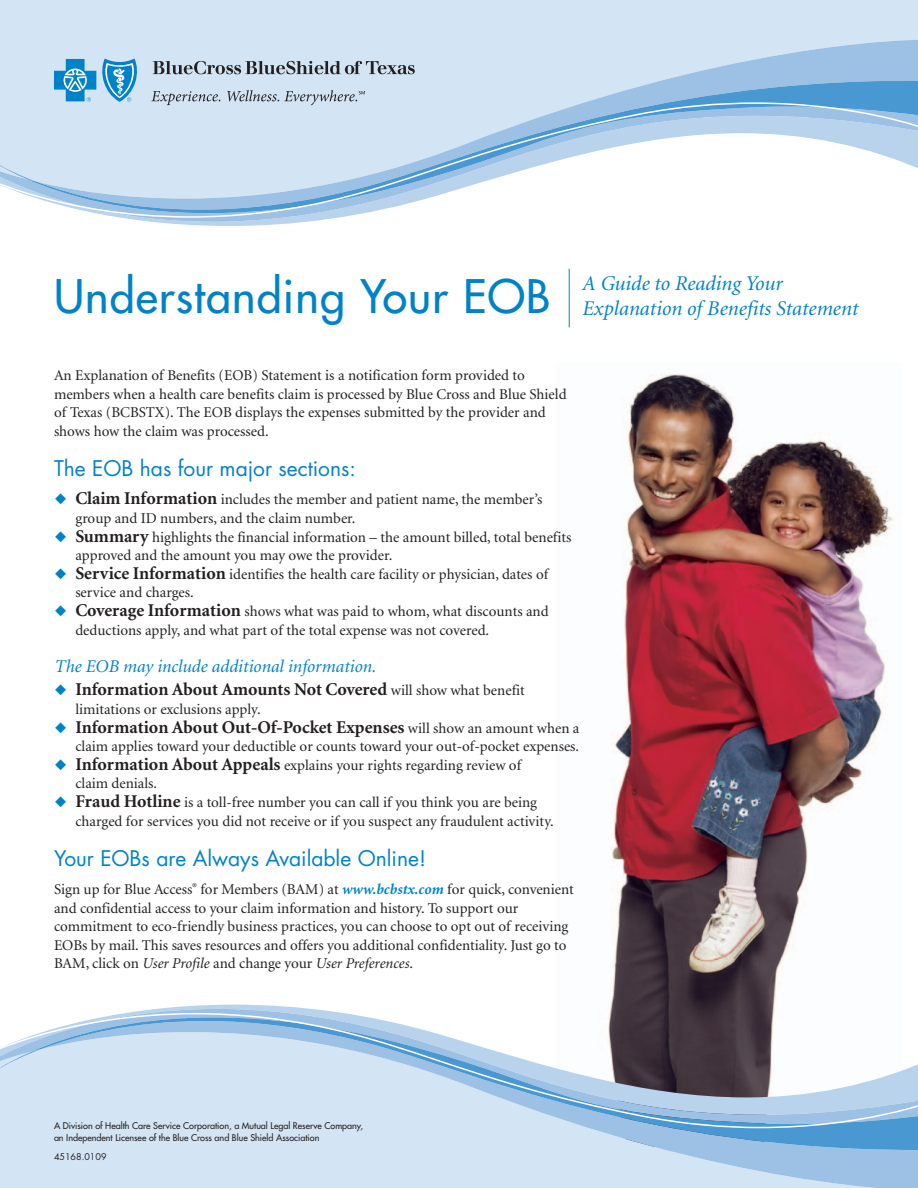
<style>
.page{position:relative;width:918px;height:1188px;background:#fff}
.page>*{position:absolute;margin:0;border:0;box-sizing:border-box;transform-origin:0 0}
.t1{font:45px "Futura";letter-spacing:.025em;color:#0082c8}
.t2{font:21px "Futura";color:#0082c8}
.t3{font:italic 21px/25.2px "Minion";color:#0082c8}
.t4{font:700 18px "Minion";color:#231f20}
.t5{font:italic 18px "Minion";color:#0082c8}
.t6{font:15px/18.6px "Minion";color:#231f20}
.t7{font:9px/12.3px "Futura";color:#231f20}
.t8{font:9px "Futura";color:#231f20}
.s1{color:#0082c8}
.s2{font-weight:700;font-size:18px}
.s3{font-weight:400;font-size:15px}
.s4{font-weight:700;font-style:italic;color:#0082c8}
.s5{font-style:italic}
</style>
<div class="page">
<img style="left:610px;top:374px;width:283px;height:631px">
<svg style="left:157px;top:1005px;width:618px;height:4px"></svg>
<svg style="left:0;top:1009px;width:918px;height:179px;background:#c9dcee"></svg>
<svg style="left:32px;top:1128px;width:886px;height:22px;background:#b1d0eb"></svg>
<svg style="left:0;top:1013px;width:918px;height:115px"></svg>
<div style="left:0;top:0;width:918px;height:40px;background:#d3e4f4"></div>
<svg style="left:155px;top:222px;width:148px;height:4px"></svg>
<svg style="left:0;top:40px;width:918px;height:182px;background:#ccdff1"></svg>
<svg style="left:27px;top:81px;width:891px;height:21px;background:#a7cbe8"></svg>
<svg style="left:0;top:102px;width:918px;height:116px"></svg>
<hr style="left:569px;top:269px;width:1px;height:58px;background:#0082c8">
<svg style="left:151px;top:91px;width:69px;height:14px"></svg>
<svg style="left:227px;top:90px;width:138px;height:15px;background:#b7c4d2"></svg>
<svg style="left:153px;top:61px;width:262px;height:13px;background:#97a0ab"></svg>
<svg style="left:54px;top:59px;width:84px;height:43px;background:#6cb4de"></svg>
<h1 class="t1" style="left:54px;top:274px;width:498px">Understanding Your EOB</h1>
<h2 class="t3" style="left:583px;top:272px;width:277px">A Guide to Reading Your<br>Explanation of Benefits Statement</h2>
<p class="t6" style="left:54px;top:367px;width:514px">An Explanation of Benefits (EOB) Statement is a notification form provided to members when a health care benefits claim is processed by Blue Cross and Blue Shield of Texas (BCBSTX). The EOB displays the expenses submitted by the provider and shows how the claim was processed.</p>
<h2 class="t2" style="left:54px;top:459px;width:304px">The EOB has four major sections:</h2>
<p class="t6" style="left:75px;top:492px;width:469px;text-indent:-20px"><span class="s1">◆</span> <span class="s2">Claim Information</span> includes the member and patient name, the member’s group and ID numbers, and the claim number.</p>
<p class="t6" style="left:75px;top:529px;width:497px;text-indent:-20px"><span class="s1">◆</span> <span class="s2">Summary</span> highlights the financial information – the amount billed, total benefits approved and the amount you may owe the provider.</p>
<p class="t6" style="left:75px;top:566px;width:474px;text-indent:-20px"><span class="s1">◆</span> <span class="s2">Service Information</span> identifies the health care facility or physician, dates of service and charges.</p>
<p class="t6" style="left:75px;top:603px;width:475px;text-indent:-20px"><span class="s1">◆</span> <span class="s2">Coverage Information</span> shows what was paid to whom, what discounts and deductions apply, and what part of the total expense was not covered.</p>
<p class="t5" style="left:55px;top:659px;width:323px">The EOB may include additional information.</p>
<p class="t4" style="left:55px;top:683px;width:471px"><span class="s1">◆</span> Information About Amounts Not Covered <span class="s3">will show what benefit</span></p>
<p class="t6" style="left:75px;top:701px;width:187px">limitations or exclusions apply.</p>
<p class="t4" style="left:55px;top:720px;width:526px"><span class="s1">◆</span> Information About Out-Of-Pocket Expenses <span class="s3">will show an amount when a</span></p>
<p class="t6" style="left:75px;top:738px;width:505px">claim applies toward your deductible or counts toward your out-of-pocket expenses.</p>
<p class="t6" style="left:75px;top:757px;width:447px;text-indent:-20px"><span class="s1">◆</span> <span class="s2">Information About Appeals</span> explains your rights regarding review of claim denials.</p>
<p class="t6" style="left:75px;top:794px;width:480px;text-indent:-20px"><span class="s1">◆</span> <span class="s2">Fraud Hotline</span> is a toll-free number you can call if you think you are being charged for services you did not receive or if you suspect any fraudulent activity.</p>
<h2 class="t2" style="left:54px;top:848px;width:374px">Your EOBs are Always Available Online!</h2>
<p class="t6" style="left:54px;top:881px;width:521px">Sign up for Blue Access<sup>®</sup> for Members (BAM) at <span class="s4">www.bcbstx.com</span> for quick, convenient and confidential access to your claim information and history. To support our commitment to eco-friendly business practices, you can choose to opt out of receiving EOBs by mail. This saves resources and offers you additional confidentiality. Just go to BAM, click on <span class="s5">User Profile</span> and change your <span class="s5">User Preferences</span>.</p>
<p class="t7" style="left:54px;top:1120px;width:311px">A Division of Health Care Service Corporation, a Mutual Legal Reserve Company, an Independent Licensee of the Blue Cross and Blue Shield Association</p>
<p class="t8" style="left:54px;top:1152px;width:54px">45168.0109</p>
</div>
